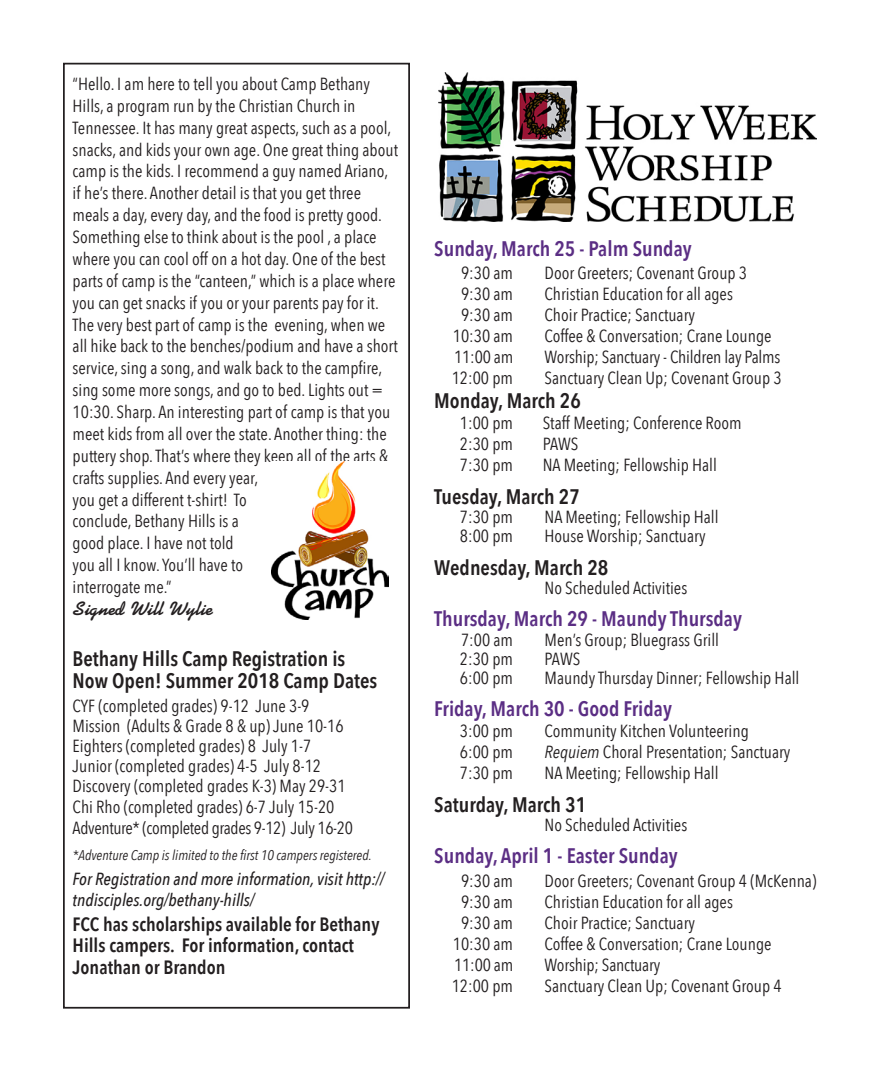
<style>
.page{position:relative;width:882px;height:1071px;background:#fff}
.page>*{position:absolute;margin:0;border:0;box-sizing:border-box;transform-origin:0 0}
.text_11{font:600 21px/21.9px "Avenir Next Condensed";color:#231f20}
.t1{font:600 21px "Avenir Next Condensed";color:#5b2e84}
.text_11-2{font:600 19.25px/21.3px "Avenir Next Condensed";color:#231f20}
.text_11-3{font:19.25px "Diner Script";color:#231f20}
.text_11-4{font:17.5px/21.9px "Avenir Next Condensed";color:#231f20}
.text_11-5{font:italic 500 17.5px/21px "Avenir Next Condensed";color:#231f20}
.text_11-6{font:17.5px "Avenir Next Condensed";letter-spacing:-.02em;color:#231f20}
.text_11-7{font:italic 14px "Avenir Next Condensed";color:#231f20}
.s1{font-style:italic}
</style>
<div class="page">
<div style="left:63px;top:63px;width:347px;height:946px;border:2px solid #231f20"></div>
<img style="left:271px;top:462px;width:118px;height:157px">
<img style="left:438px;top:72px;width:378px;height:149px">
<p class="text_11-4" style="left:73px;top:72px;width:327px">“Hello. I am here to tell you about Camp Bethany Hills, a program run by the Christian Church in Tennessee. It has many great aspects, such as a pool, snacks, and kids your own age. One great thing about camp is the kids. I recommend a guy named Ariano, if he’s there. Another detail is that you get three meals a day, every day, and the food is pretty good.<br>Something else to think about is the pool , a place where you can cool off on a hot day. One of the best parts of camp is the “canteen,” which is a place where you can get snacks if you or your parents pay for it.<br>The very best part of camp is the evening, when we all hike back to the benches/podium and have a short service, sing a song, and walk back to the campfire, sing some more songs, and go to bed. Lights out = 10:30. Sharp. An interesting part of camp is that you meet kids from all over the state. Another thing: the puttery shop. That’s where they keep all of the arts &amp; crafts supplies. And every year,<br>you get a different t-shirt! To<br>conclude, Bethany Hills is a<br>good place. I have not told<br>you all I know. You’ll have to<br>interrogate me.”</p>
<p class="text_11-3" style="left:73px;top:600px;width:142px">Signed Will Wylie</p>
<p class="text_11" style="left:73px;top:647px;width:306px">Bethany Hills Camp Registration is<br>Now Open! Summer 2018 Camp Dates</p>
<p class="text_11-4" style="left:73px;top:695px;width:275px;line-height:20.1px">CYF (completed grades) 9-12 June 3-9<br>Mission (Adults &amp; Grade 8 &amp; up) June 10-16<br>Eighters (completed grades) 8 July 1-7<br>Junior (completed grades) 4-5 July 8-12<br>Discovery (completed grades K-3) May 29-31<br>Chi Rho (completed grades) 6-7 July 15-20</p>
<p class="text_11-6" style="left:73px;top:813px;width:282px">Adventure* (completed grades 9-12) July 16-20</p>
<p class="text_11-7" style="left:73px;top:847px;width:301px">*Adventure Camp is limited to the first 10 campers registered.</p>
<p class="text_11-5" style="left:73px;top:868px;width:313px">For Registration and more information, visit http:// tndisciples.org/bethany-hills/</p>
<p class="text_11-2" style="left:73px;top:913px;width:308px">FCC has scholarships available for Bethany<br>Hills campers. For information, contact<br>Jonathan or Brandon</p>
<p class="t1" style="left:434px;top:230px;width:259px">Sunday, March 25 - Palm Sunday</p>
<p class="text_11-4" style="left:461px;top:261px;width:54px">9:30 am</p>
<p class="text_11-4" style="left:545px;top:261px;width:204px">Door Greeters; Covenant Group 3</p>
<p class="text_11-4" style="left:461px;top:282px;width:54px">9:30 am</p>
<p class="text_11-4" style="left:545px;top:282px;width:190px">Christian Education for all ages</p>
<p class="text_11-4" style="left:461px;top:303px;width:54px">9:30 am</p>
<p class="text_11-4" style="left:545px;top:303px;width:152px">Choir Practice; Sanctuary</p>
<p class="text_11-4" style="left:453px;top:324px;width:62px">10:30 am</p>
<p class="text_11-4" style="left:545px;top:324px;width:229px">Coffee &amp; Conversation; Crane Lounge</p>
<p class="text_11-4" style="left:454px;top:345px;width:61px">11:00 am</p>
<p class="text_11-4" style="left:545px;top:345px;width:237px">Worship; Sanctuary - Children lay Palms</p>
<p class="text_11-4" style="left:452px;top:366px;width:63px">12:00 pm</p>
<p class="text_11-4" style="left:545px;top:366px;width:239px">Sanctuary Clean Up; Covenant Group 3</p>
<p class="text_11" style="left:434px;top:390px;width:148px">Monday, March 26</p>
<p class="text_11-4" style="left:460px;top:412px;width:55px">1:00 pm</p>
<p class="text_11-4" style="left:543px;top:412px;width:200px">Staff Meeting; Conference Room</p>
<p class="text_11-4" style="left:460px;top:433px;width:55px">2:30 pm</p>
<p class="text_11-4" style="left:543px;top:433px;width:37px">PAWS</p>
<p class="text_11-4" style="left:460px;top:454px;width:55px">7:30 pm</p>
<p class="text_11-4" style="left:543px;top:454px;width:176px">NA Meeting; Fellowship Hall</p>
<p class="text_11" style="left:434px;top:485px;width:147px">Tuesday, March 27</p>
<p class="text_11-4" style="left:460px;top:505px;width:55px">7:30 pm</p>
<p class="text_11-4" style="left:545px;top:505px;width:176px">NA Meeting; Fellowship Hall</p>
<p class="text_11-4" style="left:460px;top:524px;width:55px">8:00 pm</p>
<p class="text_11-4" style="left:545px;top:524px;width:163px">House Worship; Sanctuary</p>
<p class="text_11" style="left:434px;top:556px;width:176px">Wednesday, March 28</p>
<p class="text_11-4" style="left:545px;top:576px;width:144px">No Scheduled Activities</p>
<p class="t1" style="left:434px;top:601px;width:309px">Thursday, March 29 - Maundy Thursday</p>
<p class="text_11-4" style="left:461px;top:628px;width:54px">7:00 am</p>
<p class="text_11-4" style="left:545px;top:628px;width:176px">Men’s Group; Bluegrass Grill</p>
<p class="text_11-4" style="left:460px;top:647px;width:55px">2:30 pm</p>
<p class="text_11-4" style="left:545px;top:647px;width:37px">PAWS</p>
<p class="text_11-4" style="left:460px;top:666px;width:55px">6:00 pm</p>
<p class="text_11-4" style="left:545px;top:666px;width:256px">Maundy Thursday Dinner; Fellowship Hall</p>
<p class="t1" style="left:434px;top:691px;width:239px">Friday, March 30 - Good Friday</p>
<p class="text_11-4" style="left:460px;top:720px;width:55px">3:00 pm</p>
<p class="text_11-4" style="left:545px;top:720px;width:206px">Community Kitchen Volunteering</p>
<p class="text_11-4" style="left:460px;top:741px;width:55px">6:00 pm</p>
<p class="text_11-4" style="left:545px;top:741px;width:247px"><span class="s1">Requiem</span> Choral Presentation; Sanctuary</p>
<p class="text_11-4" style="left:460px;top:762px;width:55px">7:30 pm</p>
<p class="text_11-4" style="left:545px;top:762px;width:176px">NA Meeting; Fellowship Hall</p>
<p class="text_11" style="left:434px;top:793px;width:153px">Saturday, March 31</p>
<p class="text_11-4" style="left:545px;top:813px;width:144px">No Scheduled Activities</p>
<p class="t1" style="left:434px;top:838px;width:245px">Sunday, April 1 - Easter Sunday</p>
<p class="text_11-4" style="left:461px;top:869px;width:54px">9:30 am</p>
<p class="text_11-4" style="left:545px;top:869px;width:273px">Door Greeters; Covenant Group 4 (McKenna)</p>
<p class="text_11-4" style="left:461px;top:890px;width:54px">9:30 am</p>
<p class="text_11-4" style="left:545px;top:890px;width:190px">Christian Education for all ages</p>
<p class="text_11-4" style="left:461px;top:911px;width:54px">9:30 am</p>
<p class="text_11-4" style="left:545px;top:911px;width:152px">Choir Practice; Sanctuary</p>
<p class="text_11-4" style="left:453px;top:932px;width:62px">10:30 am</p>
<p class="text_11-4" style="left:545px;top:932px;width:229px">Coffee &amp; Conversation; Crane Lounge</p>
<p class="text_11-4" style="left:454px;top:953px;width:61px">11:00 am</p>
<p class="text_11-4" style="left:545px;top:953px;width:117px">Worship; Sanctuary</p>
<p class="text_11-4" style="left:452px;top:974px;width:63px">12:00 pm</p>
<p class="text_11-4" style="left:545px;top:974px;width:239px">Sanctuary Clean Up; Covenant Group 4</p>
</div>
